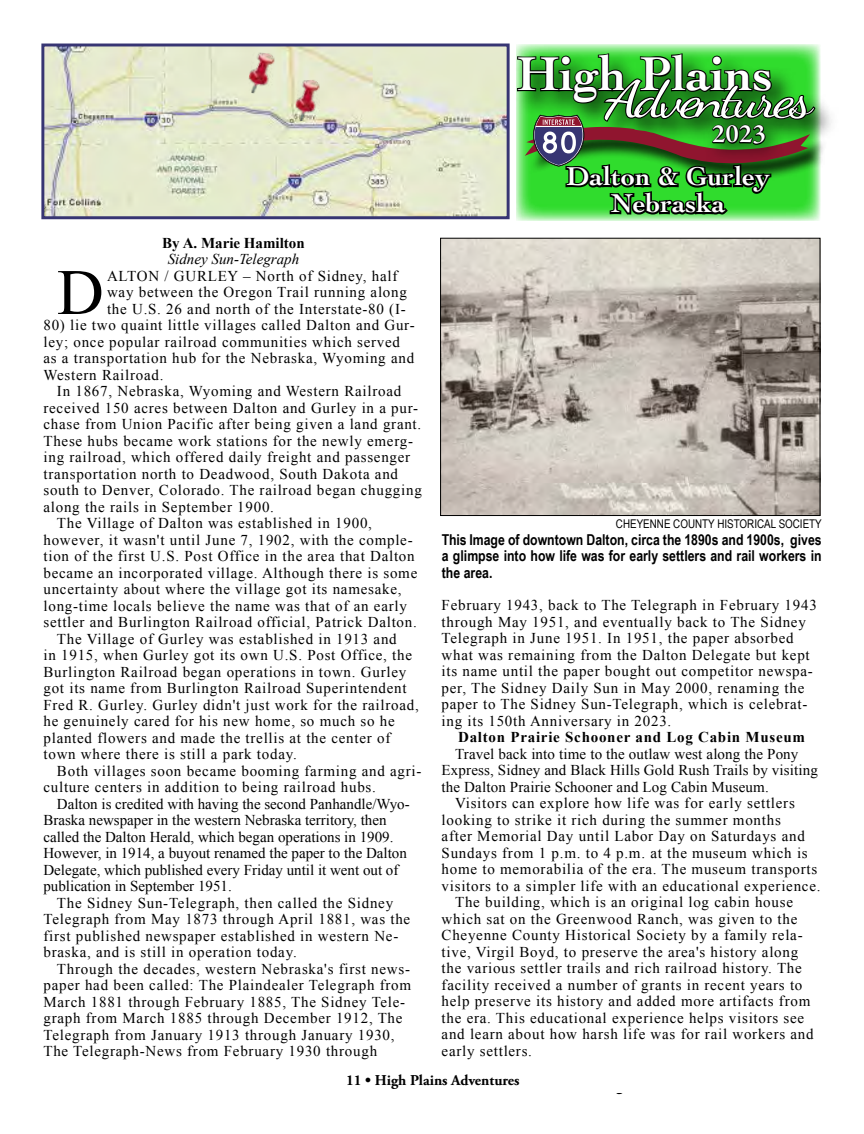
<style>
.page{position:relative;width:864px;height:1134px;background:#fff}
.page>*{position:absolute;margin:0;border:0;box-sizing:border-box;transform-origin:0 0}
.t1{font:64.8px "Times New Roman";color:#000}
.t2{font:50.85px "Dancing Script";letter-spacing:-.08em;color:#fff;scale:1.25 1}
.t3{font:700 49.65px "Cochin";color:#fff}
.t4{font:700 27px/27px "Cochin";letter-spacing:.01em;color:#fff;text-align:center}
.t5{font:600 27px "Garamond Premr Pro";color:#fff}
.t6{font:15px/16.5px "Times New Roman";letter-spacing:.05em;color:#000}
.t7{font:15px "Times New Roman";color:#000}
.t8{font:15px "Times New Roman";letter-spacing:.01em;color:#000}
.t9{font:700 15px/16.5px "Arial Narrow";color:#000;text-align:justify}
.t10{font:700 15px "Times New Roman";letter-spacing:.05em;color:#000}
.t11{font:700 15px "Adobe Garamond Pro";color:#000}
.t12{font:italic 15px "Times New Roman";color:#000}
.t13{font:700 15px "Times New Roman";color:#000}
.t14{font:12px "Arial Narrow";color:#000}
</style>
<div class="page">
<img style="left:45px;top:48px;width:461px;height:167px">
<div style="left:41px;top:44px;width:469px;height:175px;border:3px solid #373573"></div>
<img style="left:248px;top:52px;width:27px;height:42px">
<img style="left:295px;top:80px;width:26px;height:41px">
<svg style="left:516px;top:44px;width:305px;height:177px;background:#b8f2b7"></svg>
<div style="left:514px;top:50px;width:326px;height:95px;background:#000;opacity:.75"></div>
<div style="left:529px;top:129px;width:298px;height:53px;background:#000;opacity:.75"></div>
<svg style="left:516px;top:52px;width:301px;height:166px;background:#30852a"></svg>
<img style="left:442px;top:240px;width:376px;height:274px">
<div style="left:440px;top:238px;width:380px;height:278px;border:1px solid #000"></div>
<p class="t13" style="left:162px;top:233px;width:144px">By A. Marie Hamilton</p>
<p class="t12" style="left:168px;top:249px;width:133px">Sidney Sun-Telegraph</p>
<h1 class="t1" style="left:57px;top:249px;width:48px">D</h1>
<p class="t6" style="left:107px;top:267px;width:301px">ALTON / GURLEY – North of Sidney, half way between the Oregon Trail running along the U.S. 26 and north of the Interstate-80 (I-</p>
<p class="t6" style="left:43px;top:317px;width:373px">80) lie two quaint little villages called Dalton and Gur&shy;ley; once popular railroad communities which served as a transportation hub for the Nebraska, Wyoming and Western Railroad.</p>
<p class="t6" style="left:57px;top:383px;width:346px">In 1867, Nebraska, Wyoming and Western Railroad</p>
<p class="t6" style="left:43px;top:399px;width:376px">received 150 acres between Dalton and Gurley in a pur-</p>
<p class="t6" style="left:43px;top:416px;width:379px">chase from Union Pacific after being given a land grant.</p>
<p class="t6" style="left:43px;top:432px;width:371px">These hubs became work stations for the newly emerg-</p>
<p class="t6" style="left:43px;top:449px;width:368px">ing railroad, which offered daily freight and passenger</p>
<p class="t6" style="left:43px;top:465px;width:356px">transportation north to Deadwood, South Dakota and</p>
<p class="t6" style="left:43px;top:482px;width:380px">south to Denver, Colorado. The railroad began chugging</p>
<p class="t6" style="left:43px;top:498px;width:232px">along the rails in September 1900.</p>
<p class="t6" style="left:57px;top:515px;width:317px">The Village of Dalton was established in 1900,</p>
<p class="t6" style="left:43px;top:531px;width:371px">however, it wasn't until June 7, 1902, with the comple-</p>
<p class="t6" style="left:43px;top:548px;width:373px">tion of the first U.S. Post Office in the area that Dalton</p>
<p class="t6" style="left:43px;top:564px;width:375px">became an incorporated village. Although there is some</p>
<p class="t6" style="left:43px;top:581px;width:360px">uncertainty about where the village got its namesake,</p>
<p class="t6" style="left:43px;top:597px;width:365px">long-time locals believe the name was that of an early</p>
<p class="t6" style="left:43px;top:614px;width:375px">settler and Burlington Railroad official, Patrick Dalton.</p>
<p class="t6" style="left:57px;top:630px;width:341px">The Village of Gurley was established in 1913 and</p>
<p class="t6" style="left:43px;top:647px;width:370px">in 1915, when Gurley got its own U.S. Post Office, the</p>
<p class="t6" style="left:43px;top:663px;width:364px">Burlington Railroad began operations in town. Gurley</p>
<p class="t6" style="left:43px;top:680px;width:365px">got its name from Burlington Railroad Superintendent</p>
<p class="t6" style="left:43px;top:696px;width:377px">Fred R. Gurley. Gurley didn't just work for the railroad,</p>
<p class="t6" style="left:43px;top:713px;width:353px">he genuinely cared for his new home, so much so he</p>
<p class="t6" style="left:43px;top:729px;width:348px">planted flowers and made the trellis at the center of</p>
<p class="t6" style="left:43px;top:746px;width:255px">town where there is still a park today.</p>
<p class="t6" style="left:57px;top:762px;width:366px">Both villages soon became booming farming and agri-</p>
<p class="t6" style="left:43px;top:779px;width:334px">culture centers in addition to being railroad hubs.</p>
<p class="t7" style="left:57px;top:794px;width:354px">Dalton is credited with having the second Panhandle/Wyo-</p>
<p class="t7" style="left:43px;top:810px;width:345px">Braska newspaper in the western Nebraska territory, then</p>
<p class="t7" style="left:43px;top:827px;width:351px">called the Dalton Herald, which began operations in 1909.</p>
<p class="t7" style="left:43px;top:843px;width:365px">However, in 1914, a buyout renamed the paper to the Dalton</p>
<p class="t7" style="left:43px;top:860px;width:356px">Delegate, which published every Friday until it went out of</p>
<p class="t7" style="left:43px;top:876px;width:190px">publication in September 1951.</p>
<p class="t6" style="left:57px;top:894px;width:338px">The Sidney Sun-Telegraph, then called the Sidney</p>
<p class="t6" style="left:43px;top:911px;width:368px">Telegraph from May 1873 through April 1881, was the</p>
<p class="t6" style="left:43px;top:927px;width:356px">first published newspaper established in western Ne-</p>
<p class="t6" style="left:43px;top:944px;width:255px">braska, and is still in operation today.</p>
<p class="t6" style="left:57px;top:960px;width:355px">Through the decades, western Nebraska's first news-</p>
<p class="t6" style="left:43px;top:977px;width:369px">paper had been called: The Plaindealer Telegraph from</p>
<p class="t6" style="left:43px;top:993px;width:363px">March 1881 through February 1885, The Sidney Tele-</p>
<p class="t6" style="left:43px;top:1010px;width:361px">graph from March 1885 through December 1912, The</p>
<p class="t6" style="left:43px;top:1026px;width:353px">Telegraph from January 1913 through January 1930,</p>
<p class="t6" style="left:43px;top:1043px;width:335px">The Telegraph-News from February 1930 through</p>
<h3 class="t3" style="left:517px;top:40px;width:257px">High Plains</h3>
<h2 class="t2" style="left:606px;top:69px;width:167px">Adventures</h2>
<h3 class="t5" style="left:712px;top:118px;width:55px">2023</h3>
<h3 class="t4" style="left:567px;top:162px;width:205px">Dalton &amp; Gurley<br>Nebraska</h3>
<p class="t14" style="left:616px;top:515px;width:207px">CHEYENNE COUNTY HISTORICAL SOCIETY</p>
<p class="t9" style="left:442px;top:530px;width:381px">This Image of downtown Dalton, circa the 1890s and 1900s, gives a glimpse into how life was for early settlers and rail workers in the area.</p>
<p class="t6" style="left:442px;top:597px;width:377px">February 1943, back to The Telegraph in February 1943 through May 1951, and eventually back to The Sidney Telegraph in June 1951. In 1951, the paper absorbed what was remaining from the Dalton Delegate but kept its name until the paper bought out competitor newspa&shy;per, The Sidney Daily Sun in May 2000, renaming the paper to The Sidney Sun-Telegraph, which is celebrat&shy;ing its 150th Anniversary in 2023.</p>
<p class="t10" style="left:458px;top:727px;width:348px">Dalton Prairie Schooner and Log Cabin Museum</p>
<p class="t8" style="left:455px;top:743px;width:345px">Travel back into time to the outlaw west along the Pony</p>
<p class="t8" style="left:442px;top:760px;width:378px">Express, Sidney and Black Hills Gold Rush Trails by visiting</p>
<p class="t8" style="left:442px;top:776px;width:329px">the Dalton Prairie Schooner and Log Cabin Museum.</p>
<p class="t6" style="left:455px;top:795px;width:341px">Visitors can explore how life was for early settlers</p>
<p class="t6" style="left:442px;top:811px;width:341px">looking to strike it rich during the summer months</p>
<p class="t6" style="left:442px;top:828px;width:365px">after Memorial Day until Labor Day on Saturdays and</p>
<p class="t6" style="left:442px;top:844px;width:368px">Sundays from 1 p.m. to 4 p.m. at the museum which is</p>
<p class="t6" style="left:442px;top:861px;width:377px">home to memorabilia of the era. The museum transports</p>
<p class="t6" style="left:442px;top:877px;width:380px">visitors to a simpler life with an educational experience.</p>
<p class="t6" style="left:455px;top:894px;width:339px">The building, which is an original log cabin house</p>
<p class="t6" style="left:442px;top:910px;width:357px">which sat on the Greenwood Ranch, was given to the</p>
<p class="t6" style="left:442px;top:927px;width:363px">Cheyenne County Historical Society by a family rela-</p>
<p class="t6" style="left:442px;top:943px;width:358px">tive, Virgil Boyd, to preserve the area's history along</p>
<p class="t6" style="left:442px;top:960px;width:362px">the various settler trails and rich railroad history. The</p>
<p class="t6" style="left:442px;top:976px;width:362px">facility received a number of grants in recent years to</p>
<p class="t6" style="left:442px;top:993px;width:370px">help preserve its history and added more artifacts from</p>
<p class="t6" style="left:442px;top:1009px;width:364px">the era. This educational experience helps visitors see</p>
<p class="t6" style="left:442px;top:1026px;width:374px">and learn about how harsh life was for rail workers and</p>
<p class="t6" style="left:442px;top:1042px;width:92px">early settlers.</p>
<p class="t11" style="left:346px;top:1072px;width:175px">11 • High Plains Adventures</p>
</div>
